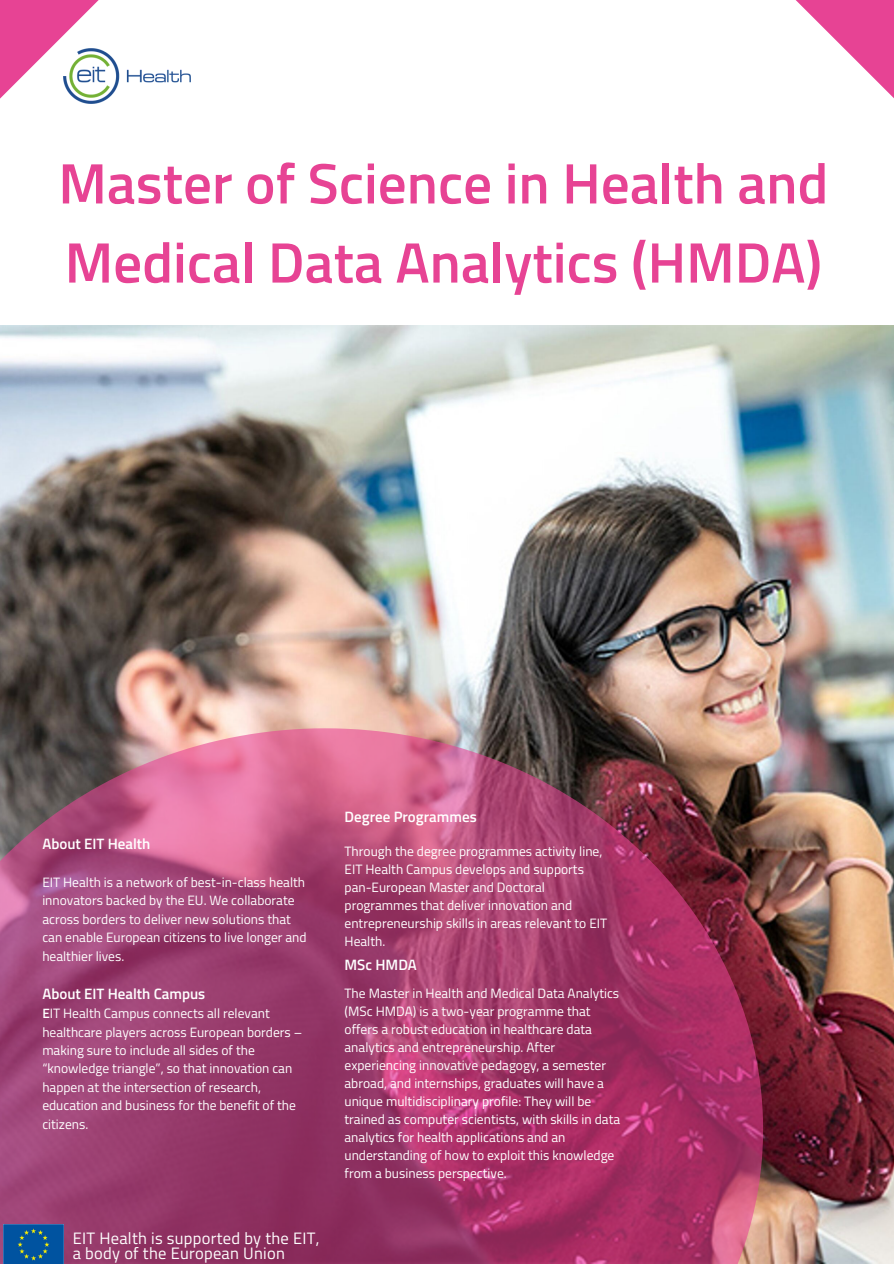
<style>
.page{position:relative;width:894px;height:1264px;background:#fff}
.page>*{position:absolute;margin:0;border:0;box-sizing:border-box;transform-origin:0 0}
.t1{font:600 57px/79.1px "Titillium Web";color:#e74394}
.t2{font:16.5px/14.9px "Titillium Web";letter-spacing:.015em;color:#fff}
.t3{font:600 15px "Titillium Web";color:#fff}
.t4{font:13.5px/18px "Titillium Web";color:#fff}
.s1{font-weight:600}
</style>
<div class="page">
<img style="left:0;top:326px;width:893px;height:937px">
<svg style="left:0;top:0;width:99px;height:99px"></svg>
<svg style="left:795px;top:0;width:98px;height:97px"></svg>
<img style="left:64px;top:49px;width:126px;height:55px">
<img style="left:0;top:728px;width:762px;height:535px">
<img style="left:4px;top:1224px;width:60px;height:39px">
<h1 class="t1" style="left:58px;top:143px;width:771px">Master of Science in Health and<br>Medical Data Analytics (HMDA)</h1>
<p class="t3" style="left:42px;top:832px;width:110px">About EIT Health</p>
<p class="t4" style="left:42px;top:872px;width:266px;line-height:18.5px">EIT Health is a network of best-in-class health innovators backed by the EU. We collaborate across borders to deliver new solutions that can enable European citizens to live longer and healthier lives.</p>
<p class="t3" style="left:42px;top:981px;width:164px">About EIT Health Campus</p>
<p class="t4" style="left:42px;top:1003px;width:261px;line-height:18.5px"><span class="s1">E</span>IT Health Campus connects all relevant healthcare players across European borders – making sure to include all sides of the “knowledge triangle”, so that innovation can happen at the intersection of research, education and business for the benefit of the citizens.</p>
<p class="t2" style="left:73px;top:1230px;width:248px">EIT Health is supported by the EIT, a body of the European Union</p>
<p class="t3" style="left:344px;top:805px;width:134px">Degree Programmes</p>
<p class="t4" style="left:344px;top:842px;width:264px">Through the degree programmes activity line, EIT Health Campus develops and supports pan-European Master and Doctoral programmes that deliver innovation and entrepreneurship skills in areas relevant to EIT Health.</p>
<p class="t3" style="left:344px;top:952px;width:74px">MSc HMDA</p>
<p class="t4" style="left:344px;top:983px;width:277px">The Master in Health and Medical Data Analytics (MSc HMDA) is a two-year programme that offers a robust education in healthcare data analytics and entrepreneurship. After experiencing innovative pedagogy, a semester abroad, and internships, graduates will have a unique multidisciplinary profile: They will be trained as computer scientists, with skills in data analytics for health applications and an understanding of how to exploit this knowledge from a business perspective.</p>
</div>
